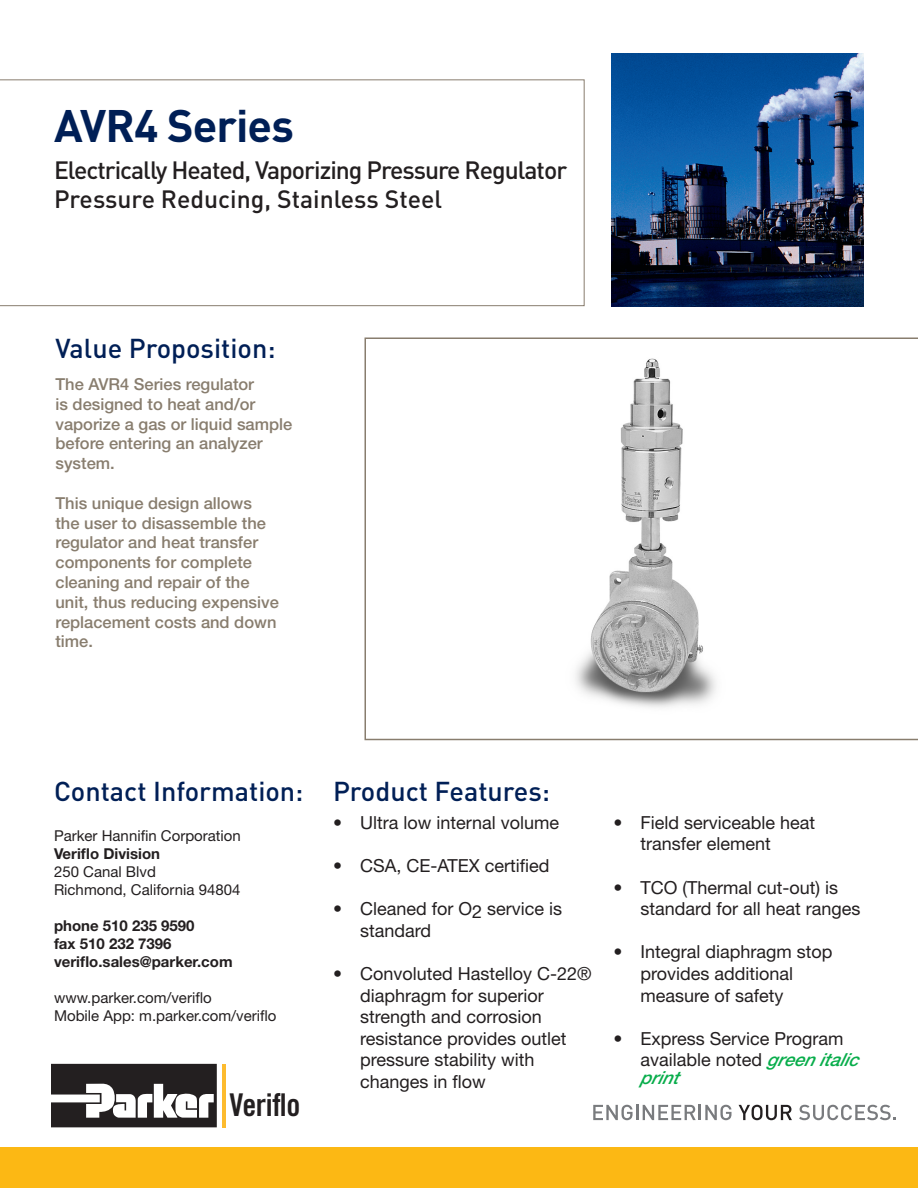
<style>
.page{position:relative;width:918px;height:1188px;background:#fff}
.page>*{position:absolute;margin:0;border:0;box-sizing:border-box;transform-origin:0 0}
.t1{font:700 45px "DINOT";letter-spacing:-.02em;color:#001f56}
.t2{font:31.35px "Trade Gothic Bold Cond Twenty";letter-spacing:-.015em;color:#231f20}
.t3{font:500 27px "DINOT";color:#001f56}
.t4{font:500 24.75px "DINOT";letter-spacing:-.04em;color:#231f20}
.t5{font:500 24.75px "DINOT";color:#231f20}
.t6{font:18px/21.6px "Helvetica Neue LT Std";color:#231f20}
.t7{font:italic 500 18px "Helvetica Neue LT Std";color:#08ad4b}
.t8{font:500 16.5px/19.8px "Helvetica Neue LT Std";color:#887d6e}
.t9{font:15px "Helvetica Neue LT Std";color:#231f20}
.t10{font:700 15px "Helvetica Neue LT Std";color:#231f20}
.s1{font-weight:500;font-style:italic;color:#08ad4b}
</style>
<div class="page">
<svg style="left:51px;top:1064px;width:166px;height:63px"></svg>
<hr style="left:222px;top:1064px;width:4px;height:63px;background:#fdbb2e">
<div style="left:0;top:1148px;width:918px;height:40px;background:#fcb814"></div>
<svg style="left:593px;top:1105px;width:139px;height:15px"></svg>
<svg style="left:739px;top:1105px;width:53px;height:15px"></svg>
<svg style="left:799px;top:1105px;width:97px;height:15px"></svg>
<svg style="left:0;top:79px;width:585px;height:227px"></svg>
<svg style="left:364px;top:338px;width:554px;height:402px"></svg>
<img style="left:611px;top:54px;width:253px;height:252px">
<img style="left:558px;top:346px;width:186px;height:390px">
<p class="t1" style="left:54px;top:95px;width:241px">AVR4 Series</p>
<p class="t4" style="left:54px;top:153px;width:515px">Electrically Heated, Vaporizing Pressure Regulator</p>
<p class="t5" style="left:54px;top:183px;width:390px">Pressure Reducing, Stainless Steel</p>
<p class="t3" style="left:56px;top:330px;width:222px">Value Proposition:</p>
<p class="t8" style="left:56px;top:374px;width:238px">The AVR4 Series regulator<br>is designed to heat and/or vaporize a gas or liquid sample before entering an analyzer system.</p>
<p class="t8" style="left:56px;top:493px;width:225px">This unique design allows the user to disassemble the regulator and heat transfer components for complete cleaning and repair of the unit, thus reducing expensive replacement costs and down time.</p>
<p class="t3" style="left:54px;top:773px;width:251px">Contact Information:</p>
<p class="t9" style="left:54px;top:827px;width:188px">Parker Hannifin Corporation</p>
<p class="t10" style="left:54px;top:844px;width:108px">Veriflo Division</p>
<p class="t9" style="left:54px;top:863px;width:103px">250 Canal Blvd</p>
<p class="t9" style="left:54px;top:881px;width:188px">Richmond, California 94804</p>
<p class="t10" style="left:54px;top:916px;width:142px">phone 510 235 9590</p>
<p class="t10" style="left:54px;top:934px;width:119px">fax 510 232 7396</p>
<p class="t10" style="left:54px;top:952px;width:180px">veriflo.sales@parker.com</p>
<p class="t9" style="left:54px;top:989px;width:159px">www.parker.com/veriflo</p>
<p class="t9" style="left:54px;top:1007px;width:224px">Mobile App: m.parker.com/veriflo</p>
<p class="t2" style="left:229px;top:1086px;width:72px">Veriflo</p>
<p class="t3" style="left:333px;top:773px;width:219px">Product Features:</p>
<p class="t6" style="left:333px;top:811px;width:227px">• Ultra low internal volume</p>
<p class="t6" style="left:333px;top:855px;width:218px">• CSA, CE-ATEX certified</p>
<p class="t6" style="left:360px;top:898px;width:204px;text-indent:-27px">• Cleaned for O2 service is standard</p>
<p class="t6" style="left:360px;top:963px;width:233px;text-indent:-27px">• Convoluted Hastelloy C-22® diaphragm for superior strength and corrosion resistance provides outlet pressure stability with changes in flow</p>
<p class="t6" style="left:640px;top:811px;width:176px;text-indent:-27px">• Field serviceable heat transfer element</p>
<p class="t6" style="left:640px;top:876px;width:222px;text-indent:-27px">• TCO (Thermal cut-out) is standard for all heat ranges</p>
<p class="t6" style="left:640px;top:941px;width:194px;text-indent:-27px">• Integral diaphragm stop provides additional measure of safety</p>
<p class="t6" style="left:640px;top:1027px;width:226px;text-indent:-27px">• Express Service Program available noted <span class="s1">greenitalic</span></p>
<p class="t7" style="left:640px;top:1067px;width:45px">p rint</p>
</div>
